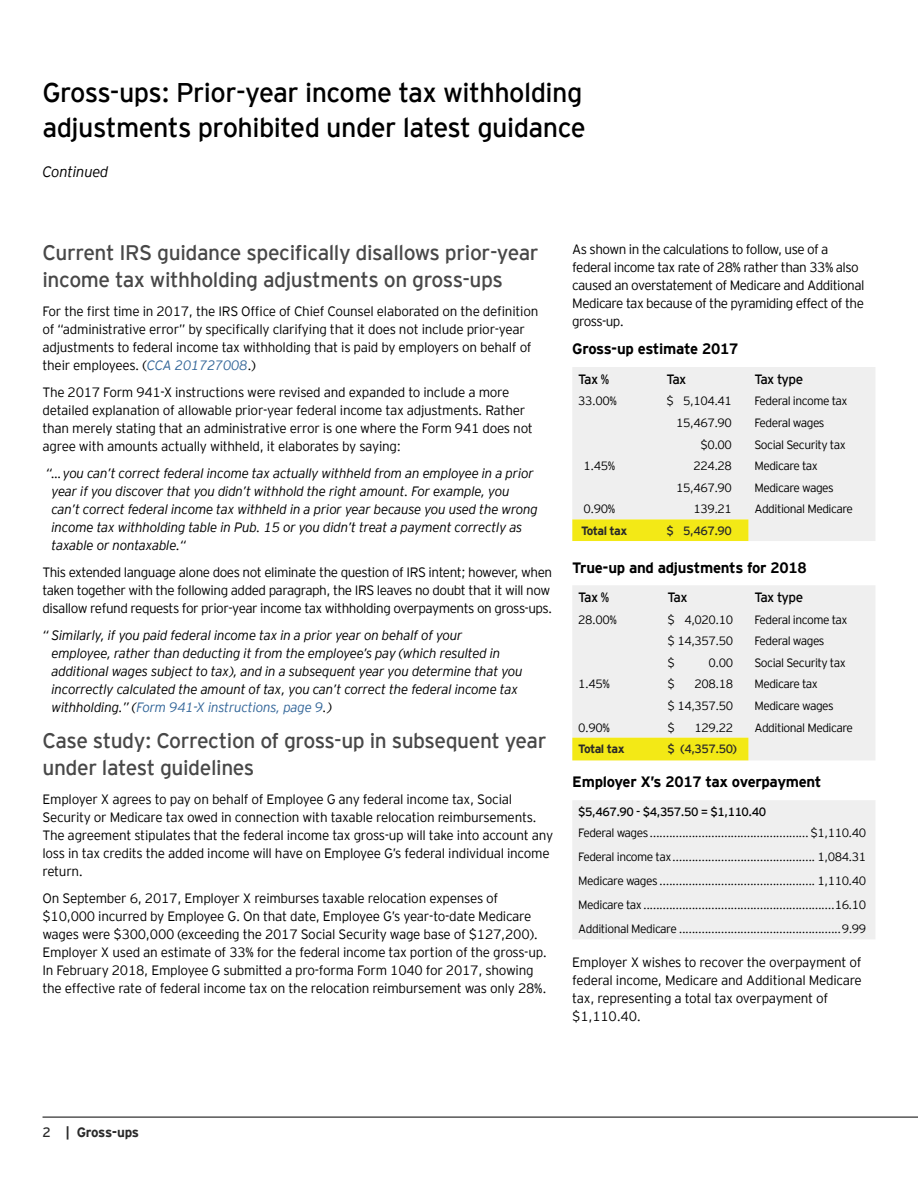
<style>
.page{position:relative;width:918px;height:1188px;background:#fff}
.page>*{position:absolute;margin:0;border:0;box-sizing:border-box;transform-origin:0 0}
.t1{font:27px/35.1px "EY Interstate";letter-spacing:-.02em;color:#000}
.t2{font:21px/27.3px "EY Interstate";letter-spacing:-.02em;color:#484848}
.t3{font:700 15px "EY Interstate";letter-spacing:-.02em;color:#000}
.t4{font:italic 300 15px "EY Interstate";letter-spacing:-.02em;color:#000}
.t5{font:300 13.5px/18px "EY Interstate";letter-spacing:-.02em;color:#000}
.t6{font:italic 300 13.5px/18px "EY Interstate";letter-spacing:-.02em;color:#000}
.t7{font:300 13.5px/18px "EY Interstate";letter-spacing:-.04em;color:#000}
.t8{font:13.5px "EY Interstate";letter-spacing:-.04em;color:#000}
.t9{font:700 13.5px "EY Interstate";letter-spacing:-.03em;color:#292929}
.t10{font:300 12px/24px "EY Interstate";letter-spacing:-.04em;color:#000;text-align:justify}
.t11{font:12px "EY Interstate";letter-spacing:-.04em;color:#000}
.t12{font:12px "EY Interstate";letter-spacing:-.04em;color:#292929}
.t13{font:700 12px "EY Interstate";letter-spacing:-.05em;color:#292929}
.s1{font-style:italic;color:#369}
.s2{color:#369}
.s3{font-weight:400}
</style>
<div class="page">
<hr style="left:43px;top:1117px;width:875px;height:1px;background:#000">
<div style="left:572px;top:367px;width:303px;height:174px;background:#efefef"></div>
<div style="left:572px;top:519px;width:176px;height:22px;background:#f3e916"></div>
<div style="left:572px;top:585px;width:303px;height:175px;background:#efefef"></div>
<div style="left:572px;top:738px;width:176px;height:22px;background:#f3e916"></div>
<div style="left:572px;top:800px;width:303px;height:139px;background:#efefef"></div>
<h1 class="t1" style="left:42px;top:74px;width:545px">Gross-ups: Prior-year income tax withholding adjustments prohibited under latest guidance</h1>
<p class="t4" style="left:42px;top:161px;width:68px">Continued</p>
<h2 class="t2" style="left:43px;top:237px;width:498px">Current IRS guidance specifically disallows prior-year income tax withholding adjustments on gross-ups</h2>
<p class="t5" style="left:43px;top:301px;width:497px">For the first time in 2017, the IRS Office of Chief Counsel elaborated on the definition of “administrative error” by specifically clarifying that it does not include prior-year adjustments to federal income tax withholding that is paid by employers on behalf of their employees. (<span class="s1">CCA 201727008</span>.)</p>
<p class="t5" style="left:43px;top:382px;width:492px">The 2017 Form 941-X instructions were revised and expanded to include a more detailed explanation of allowable prior-year federal income tax adjustments. Rather than merely stating that an administrative error is one where the Form 941 does not agree with amounts actually withheld, it elaborates by saying:</p>
<p class="t6" style="left:52px;top:463px;width:488px;text-indent:-6px">“…you can’t correct federal income tax actually withheld from an employee in a prior year if you discover that you didn’t withhold the right amount. For example, you can’t correct federal income tax withheld in a prior year because you used the wrong income tax withholding table in Pub. 15 or you didn’t treat a payment correctly as taxable or nontaxable.“</p>
<p class="t5" style="left:43px;top:562px;width:511px">This extended language alone does not eliminate the question of IRS intent; however, when taken together with the following added paragraph, the IRS leaves no doubt that it will now disallow refund requests for prior‑year income tax withholding overpayments on gross-ups.</p>
<p class="t6" style="left:52px;top:625px;width:473px;text-indent:-9px">“ Similarly, if you paid federal income tax in a prior year on behalf of your employee, rather than deducting it from the employee’s pay (which resulted in additional wages subject to tax), and in a subsequent year you determine that you incorrectly calculated the amount of tax, you can’t correct the federal income tax withholding.” (<span class="s2">Form 941-X instructions, page 9</span>.)</p>
<h2 class="t2" style="left:43px;top:726px;width:505px">Case study: Correction of gross-up in subsequent year under latest guidelines</h2>
<p class="t5" style="left:43px;top:790px;width:512px">Employer X agrees to pay on behalf of Employee G any federal income tax, Social Security or Medicare tax owed in connection with taxable relocation reimbursements.<br>The agreement stipulates that the federal income tax gross-up will take into account any loss in tax credits the added income will have on Employee G’s federal individual income return.</p>
<p class="t5" style="left:43px;top:889px;width:506px">On September 6, 2017, Employer X reimburses taxable relocation expenses of $10,000 incurred by Employee G. On that date, Employee G’s year-to-date Medicare wages were $300,000 (exceeding the 2017 Social Security wage base of $127,200).<br>Employer X used an estimate of 33% for the federal income tax portion of the gross-up.<br>In February 2018, Employee G submitted a pro-forma Form 1040 for 2017, showing the effective rate of federal income tax on the relocation reimbursement was only 28%.</p>
<p class="t7" style="left:572px;top:239px;width:294px">As shown in the calculations to follow, use of a federal income tax rate of 28% rather than 33% also caused an overstatement of Medicare and Additional Medicare tax because of the pyramiding effect of the gross-up.</p>
<p class="t3" style="left:572px;top:338px;width:167px">Gross-up estimate 2017</p>
<p class="t8" style="left:578px;top:369px;width:32px">Tax %</p>
<p class="t8" style="left:666px;top:369px;width:22px">Tax</p>
<p class="t8" style="left:754px;top:369px;width:50px">Tax type</p>
<p class="t10" style="left:578px;top:388px;width:40px">33.00%</p>
<p class="t10" style="left:666px;top:388px;width:67px">$ 5,104.41</p>
<p class="t10" style="left:754px;top:388px;width:95px">Federal income tax</p>
<p class="t10" style="left:676px;top:410px;width:57px">15,467.90</p>
<p class="t10" style="left:754px;top:410px;width:72px">Federal wages</p>
<p class="t10" style="left:700px;top:432px;width:33px">$0.00</p>
<p class="t10" style="left:754px;top:432px;width:93px">Social Security tax</p>
<p class="t10" style="left:584px;top:453px;width:33px">1.45%</p>
<p class="t10" style="left:693px;top:453px;width:40px">224.28</p>
<p class="t10" style="left:754px;top:453px;width:65px">Medicare tax</p>
<p class="t10" style="left:676px;top:475px;width:57px">15,467.90</p>
<p class="t10" style="left:754px;top:475px;width:81px">Medicare wages</p>
<p class="t10" style="left:584px;top:496px;width:33px">0.90%</p>
<p class="t10" style="left:693px;top:496px;width:40px">139.21</p>
<p class="t10" style="left:754px;top:496px;width:100px">Additional Medicare</p>
<p class="t13" style="left:581px;top:522px;width:48px">Total tax</p>
<p class="t12" style="left:666px;top:522px;width:67px">$ 5,467.90</p>
<p class="t3" style="left:572px;top:556px;width:236px">True-up and adjustments for 2018</p>
<p class="t8" style="left:578px;top:588px;width:32px">Tax %</p>
<p class="t8" style="left:667px;top:588px;width:22px">Tax</p>
<p class="t8" style="left:754px;top:588px;width:50px">Tax type</p>
<p class="t10" style="left:578px;top:607px;width:40px">28.00%</p>
<p class="t10" style="left:667px;top:607px;width:67px">$ 4,020.10</p>
<p class="t10" style="left:754px;top:607px;width:95px">Federal income tax</p>
<p class="t10" style="left:667px;top:628px;width:67px">$ 14,357.50</p>
<p class="t10" style="left:754px;top:628px;width:72px">Federal wages</p>
<p class="t10" style="left:667px;top:650px;width:9px">$</p>
<p class="t10" style="left:709px;top:650px;width:26px">0.00</p>
<p class="t10" style="left:754px;top:650px;width:93px">Social Security tax</p>
<p class="t10" style="left:578px;top:672px;width:33px">1.45%</p>
<p class="t10" style="left:667px;top:672px;width:9px">$</p>
<p class="t10" style="left:695px;top:672px;width:40px">208.18</p>
<p class="t10" style="left:754px;top:672px;width:65px">Medicare tax</p>
<p class="t10" style="left:667px;top:693px;width:67px">$ 14,357.50</p>
<p class="t10" style="left:754px;top:693px;width:81px">Medicare wages</p>
<p class="t10" style="left:578px;top:715px;width:33px">0.90%</p>
<p class="t10" style="left:667px;top:715px;width:9px">$</p>
<p class="t10" style="left:695px;top:715px;width:40px">129.22</p>
<p class="t10" style="left:754px;top:715px;width:100px">Additional Medicare</p>
<p class="t13" style="left:578px;top:740px;width:48px">Total tax</p>
<p class="t12" style="left:667px;top:740px;width:71px">$ (4,357.50)</p>
<p class="t3" style="left:572px;top:771px;width:251px">Employer X’s 2017 tax overpayment</p>
<p class="t11" style="left:578px;top:803px;width:189px">$5,467.90 - $4,357.50 = $1,110.40</p>
<p class="t10" style="left:578px;top:820px;width:290px">Federal wages................................................. $1,110.40<br>Federal income tax............................................ 1,084.31<br>Medicare wages ................................................ 1,110.40<br>Medicare tax...........................................................16.10<br>Additional Medicare ..................................................9.99</p>
<p class="t5" style="left:572px;top:953px;width:291px">Employer X wishes to recover the overpayment of federal income, Medicare and Additional Medicare tax, representing a total tax overpayment of $1,110.40.</p>
<p class="t9" style="left:43px;top:1122px;width:98px"><span class="s3">2</span> | Gross-ups</p>
</div>
